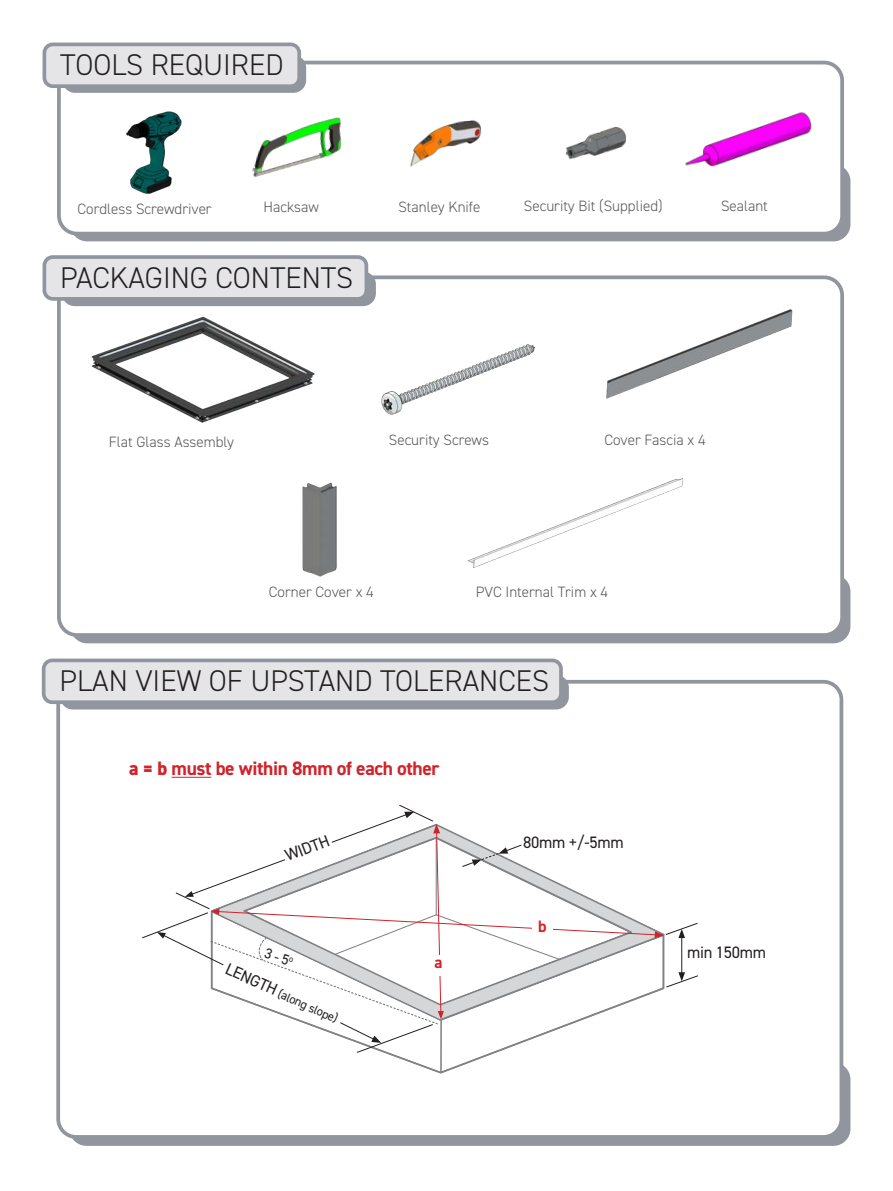
<style>
.page{position:relative;width:893px;height:1191px;background:#fff}
.page>*{position:absolute;margin:0;border:0;box-sizing:border-box;transform-origin:0 0}
.t1{font:300 30px "DIN2014";color:#231f20}
.t2{font:700 19.5px "DIN2014";letter-spacing:-.02em;color:#d1232a}
.t3{font:16.5px "DIN2014";letter-spacing:-.02em;color:#231f20}
.t4{font:700 16.5px "DIN2014";color:#d1232a}
.t5{font:300 15px "DIN2014";color:#59585a}
.t6{font:14.55px "DIN2014";color:#231f20}
.t7{font:12.45px "DIN2014";color:#231f20}
.s1{font-weight:800}
.s2{font-size:16.5px}
</style>
<div class="page">
<div style="left:69px;top:1062px;width:781px;height:83px;background:#91959d;border-radius:17px"></div>
<div style="left:70px;top:574px;width:780px;height:69px;background:#91959d;border-radius:17px"></div>
<div style="left:59px;top:277px;width:783px;height:358px;background:#fff;border-radius:18px"></div>
<div style="left:57px;top:275px;width:787px;height:362px;border:4px solid #91959d;border-radius:18px"></div>
<div style="left:70px;top:164px;width:780px;height:77px;background:#91959d;border-radius:17px"></div>
<div style="left:59px;top:63px;width:783px;height:171px;background:#fff;border-radius:18px"></div>
<div style="left:57px;top:61px;width:787px;height:174px;border:4px solid #91959d;border-radius:18px"></div>
<div style="left:62px;top:55px;width:244px;height:38px;background:#91959d;border-radius:13px"></div>
<img style="left:101px;top:92px;width:97px;height:102px">
<div style="left:44px;top:257px;width:322px;height:42px;background:#e5e5e7;border-radius:9px"></div>
<div style="left:43px;top:255px;width:325px;height:46px;border:4px solid #91959d;border-radius:9px"></div>
<div style="left:44px;top:44px;width:255px;height:42px;background:#e5e5e7;border-radius:9px"></div>
<div style="left:43px;top:43px;width:258px;height:45px;border:4px solid #91959d;border-radius:9px"></div>
<img style="left:565px;top:127px;width:61px;height:33px">
<img style="left:685px;top:112px;width:127px;height:55px">
<img style="left:70px;top:296px;width:277px;height:127px">
<img style="left:349px;top:297px;width:186px;height:118px">
<img style="left:606px;top:287px;width:233px;height:112px">
<img style="left:302px;top:482px;width:35px;height:95px">
<img style="left:468px;top:478px;width:215px;height:90px">
<div style="left:58px;top:682px;width:783px;height:455px;background:#fff;border-radius:18px"></div>
<div style="left:56px;top:680px;width:787px;height:458px;border:4px solid #91959d;border-radius:18px"></div>
<div style="left:60px;top:675px;width:509px;height:34px;background:#91959d;border-radius:13px"></div>
<div style="left:44px;top:660px;width:517px;height:42px;background:#e5e5e7;border-radius:9px"></div>
<div style="left:42px;top:658px;width:521px;height:46px;border:4px solid #91959d;border-radius:9px"></div>
<hr style="left:172px;top:777px;width:39px;height:1px;background:#d1232a">
<svg style="left:142px;top:804px;width:556px;height:249px"></svg>
<div style="left:428px;top:955px;width:21px;height:20px;background:#fff"></div>
<div style="left:532px;top:918px;width:20px;height:21px;background:#fff"></div>
<img style="left:252px;top:117px;width:90px;height:61px">
<img style="left:410px;top:120px;width:72px;height:47px">
<p class="t1" style="left:60px;top:47px;width:225px">TOOLS REQUIRED</p>
<p class="t5" style="left:78px;top:199px;width:136px">Cordless Screwdriver</p>
<p class="t5" style="left:264px;top:198px;width:57px">Hacksaw</p>
<p class="t5" style="left:398px;top:197px;width:83px">Stanley Knife</p>
<p class="t1" style="left:60px;top:259px;width:295px">PACKAGING CONTENTS</p>
<p class="t5" style="left:524px;top:196px;width:140px">Security Bit (Supplied)</p>
<p class="t5" style="left:721px;top:197px;width:48px">Sealant</p>
<p class="t5" style="left:109px;top:432px;width:127px">Flat Glass Assembly</p>
<p class="t5" style="left:389px;top:431px;width:102px">Security Screws</p>
<p class="t5" style="left:604px;top:431px;width:102px">Cover Fascia x 4</p>
<p class="t5" style="left:269px;top:582px;width:106px">Corner Cover x 4</p>
<p class="t5" style="left:476px;top:582px;width:134px">PVC Internal Trim x 4</p>
<p class="t1" style="left:59px;top:662px;width:491px">PLAN VIEW OF UPSTAND TOLERANCES</p>
<p class="t2" style="left:129px;top:755px;width:312px"><span class="s1">a = b</span> must be within 8mm of each other</p>
<p class="t3" style="left:282px;top:846px;width:48px;rotate:-21deg">WIDTH</p>
<p class="t3" style="left:523px;top:832px;width:102px">80mm +/-5mm</p>
<p class="t4" style="left:538px;top:915px;width:10px">b</p>
<p class="t6" style="left:268px;top:944px;width:31px;rotate:19deg">3 - 5<sup>o</sup></p>
<p class="t3" style="left:687px;top:941px;width:80px">min 150mm</p>
<p class="t7" style="left:229px;top:962px;width:124px;rotate:24deg"><span class="s2">LENGTH</span> (along slope)</p>
<p class="t4" style="left:434px;top:951px;width:10px">a</p>
</div>
